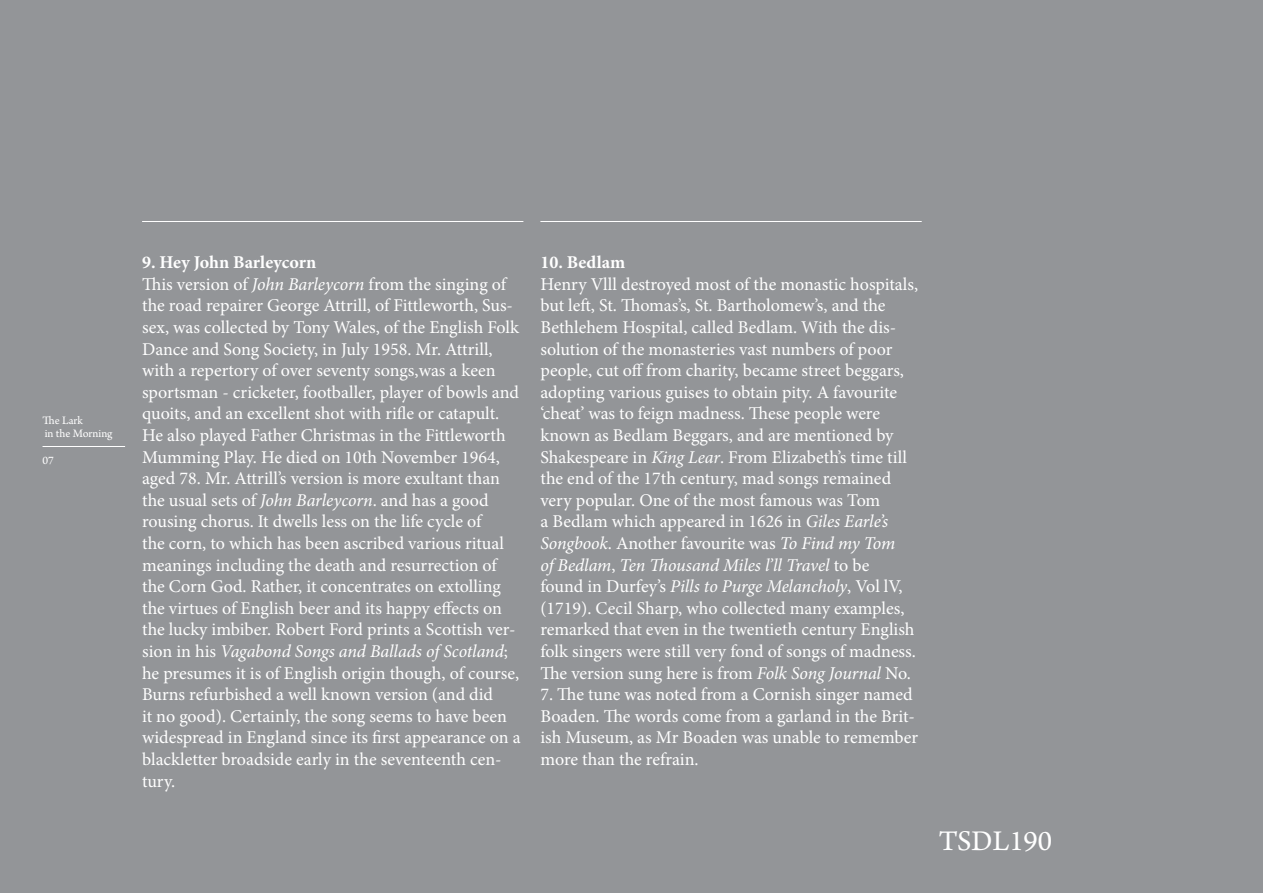
<style>
.page{position:relative;width:1263px;height:893px;background:#939598}
.page>*{position:absolute;margin:0;border:0;box-sizing:border-box;transform-origin:0 0}
.t1{font:30px "Arno Pro";color:#fff}
.t2{font:18px/21.6px "Minion Pro";color:#fff}
.t3{font:700 18px "Minion Pro";color:#fff}
.t4{font:12px/13.5px "Arno Pro";color:#fff}
.s1{font-style:italic}
</style>
<div class="page">
<hr style="left:43px;top:446px;width:82px;height:1px;background:#fff">
<hr style="left:142px;top:221px;width:381px;height:1px;background:#fff">
<hr style="left:540px;top:221px;width:382px;height:1px;background:#fff">
<p class="t4" style="left:43px;top:414px;width:72px">The Lark<br>in the Morning</p>
<p class="t4" style="left:43px;top:455px;width:13px">07</p>
<p class="t3" style="left:142px;top:250px;width:176px">9. Hey John Barleycorn</p>
<p class="t2" style="left:142px;top:273px;width:380px">This version of <span class="s1">John Barleycorn</span> from the singing of the road repairer George Attrill, of Fittleworth, Sus&shy;sex, was collected by Tony Wales, of the English Folk Dance and Song Society, in July 1958. Mr. Attrill, with a repertory of over seventy songs,was a keen sportsman - cricketer, footballer, player of bowls and quoits, and an excellent shot with rifle or catapult.<br>He also played Father Christmas in the Fittleworth Mumming Play. He died on 10th November 1964, aged 78. Mr. Attrill’s version is more exultant than the usual sets of <span class="s1">John Barleycorn</span>. and has a good rousing chorus. It dwells less on the life cycle of<br>the corn, to which has been ascribed various ritual meanings including the death and resurrection of the Corn God. Rather, it concentrates on extolling the virtues of English beer and its happy effects on the lucky imbiber. Robert Ford prints a Scottish ver&shy;sion in his <span class="s1">Vagabond Songs and Ballads of Scotland</span>; he presumes it is of English origin though, of course, Burns refurbished a well known version (and did<br>it no good). Certainly, the song seems to have been widespread in England since its first appearance on a blackletter broadside early in the seventeenth cen&shy;tury.</p>
<p class="t3" style="left:540px;top:250px;width:86px">10. Bedlam</p>
<p class="t2" style="left:540px;top:273px;width:379px">Henry Vlll destroyed most of the monastic hospitals, but left, St. Thomas’s, St. Bartholomew’s, and the Bethlehem Hospital, called Bedlam. With the dis&shy;solution of the monasteries vast numbers of poor people, cut off from charity, became street beggars, adopting various guises to obtain pity. A favourite ‘cheat’ was to feign madness. These people were known as Bedlam Beggars, and are mentioned by Shakespeare in <span class="s1">King Lear</span>. From Elizabeth’s time till the end of the 17th century, mad songs remained very popular. One of the most famous was Tom<br>a Bedlam which appeared in 1626 in <span class="s1">Giles Earle’s Songbook</span>. Another favourite was <span class="s1">To Find my Tom<br>of Bedlam</span>, <span class="s1">Ten Thousand Miles l’ll Travel</span> to be<br>found in Durfey’s <span class="s1">Pills to Purge Melancholy</span>, Vol lV, (1719). Cecil Sharp, who collected many examples, remarked that even in the twentieth century English folk singers were still very fond of songs of madness.<br>The version sung here is from <span class="s1">Folk Song Journal</span> No.</p>
<p class="t2" style="left:540px;top:684px;width:379px">7. The tune was noted from a Cornish singer named Boaden. The words come from a garland in the Brit&shy;ish Museum, as Mr Boaden was unable to remember more than the refrain.</p>
<p class="t1" style="left:939px;top:824px;width:115px">TSDL190</p>
</div>
